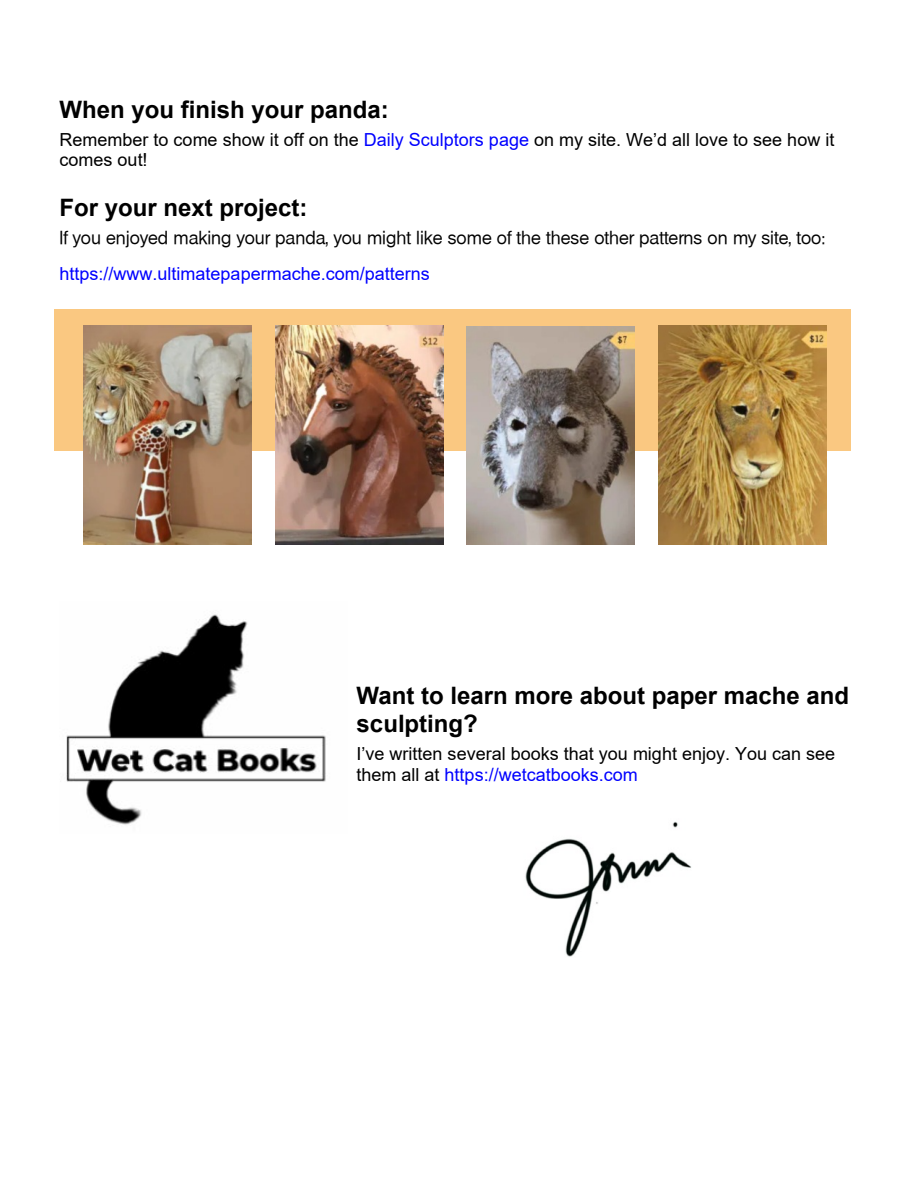
<style>
.page{position:relative;width:918px;height:1188px;background:#fff}
.page>*{position:absolute;margin:0;border:0;box-sizing:border-box;transform-origin:0 0}
.t1{font:700 24px/27.5px "Arial";color:#000}
.t2{font:18px/20.7px "Arial";color:#000}
.t3{font:18px "Basic Sans SF";color:#000}
.t4{font:18px "Arial";color:#00f}
.s1{color:#00f}
</style>
<div class="page">
<div style="left:54px;top:309px;width:796px;height:142px;background:#fac881"></div>
<img style="left:83px;top:326px;width:169px;height:218px">
<img style="left:275px;top:326px;width:168px;height:218px">
<img style="left:658px;top:326px;width:169px;height:218px">
<img style="left:467px;top:326px;width:168px;height:218px">
<img style="left:66px;top:614px;width:260px;height:211px">
<img style="left:525px;top:821px;width:166px;height:136px">
<h1 class="t1" style="left:60px;top:98px;width:331px">When you finish your panda:</h1>
<p class="t2" style="left:60px;top:131px;width:776px">Remember to come show it off on the <span class="s1">Daily Sculptors page</span> on my site. We’d all love to see how it comes out!</p>
<h1 class="t1" style="left:60px;top:196px;width:250px">For your next project:</h1>
<p class="t3" style="left:60px;top:228px;width:767px">If you enjoyed making your panda, you might like some of the these other patterns on my site, too:</p>
<p class="t4" style="left:60px;top:266px;width:372px">https://www.ultimatepapermache.com/patterns</p>
<h1 class="t1" style="left:357px;top:684px;width:494px">Want to learn more about paper mache and sculpting?</h1>
<p class="t2" style="left:357px;top:745px;width:480px">I’ve written several books that you might enjoy. You can see them all at <span class="s1">https://wetcatbooks.com</span></p>
</div>
